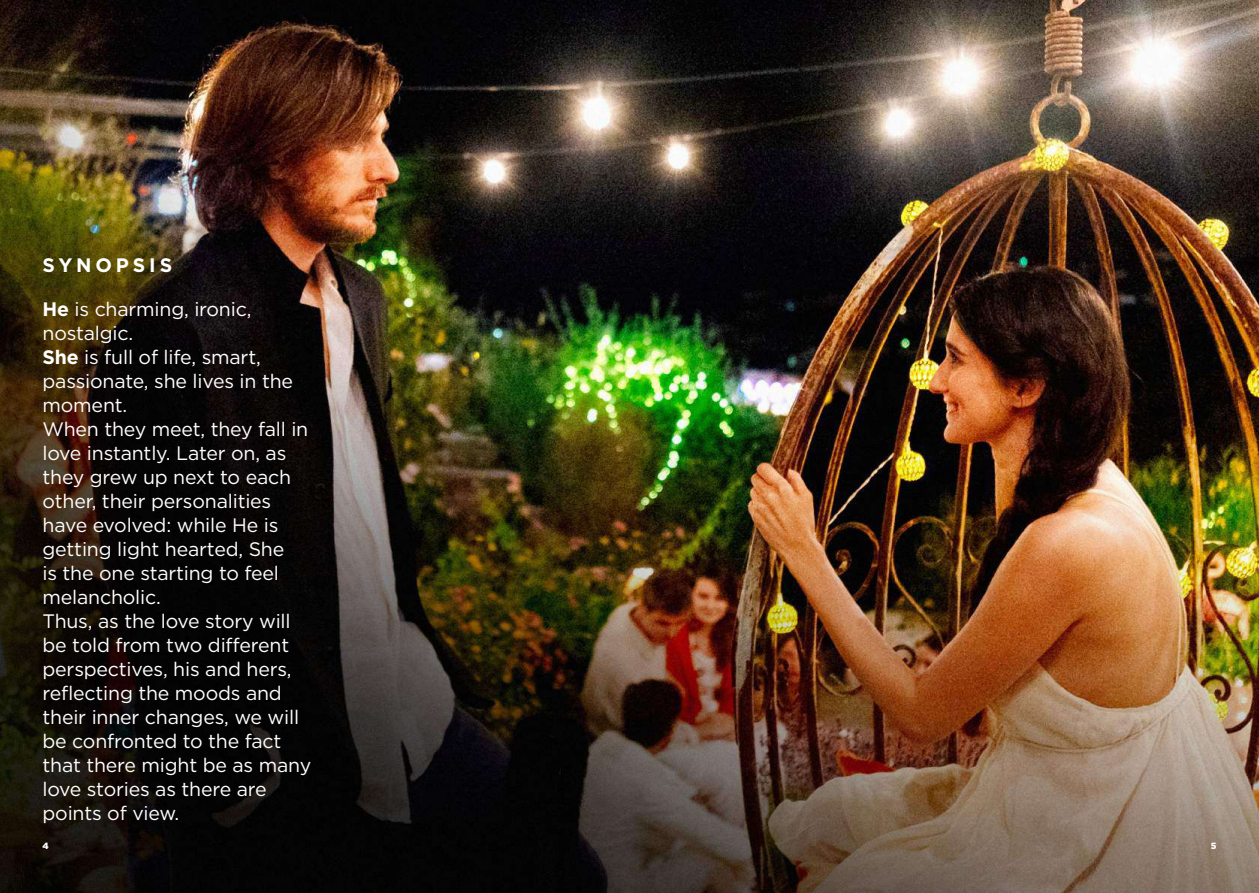
<style>
.page{position:relative;width:1259px;height:893px;background:#fff}
.page>*{position:absolute;margin:0;border:0;box-sizing:border-box;transform-origin:0 0}
.t1{font:19.5px/24px "Gotham";letter-spacing:-.01em;color:#fff}
.t2{font:700 19.5px "Gotham";letter-spacing:.2em;color:#fff}
.t3{font:900 9px "Gotham";color:#fff}
.s1{font-weight:700}
</style>
<div class="page">
<img style="left:0;top:0;width:1259px;height:893px">
<p class="t2" style="left:43px;top:254px;width:131px">SYNOPSIS</p>
<p class="t1" style="left:43px;top:297px;width:270px"><span class="s1">He</span> is charming, ironic, nostalgic.<br><span class="s1">She</span> is full of life, smart, passionate, she lives in the moment.<br>When they meet, they fall in love instantly. Later on, as they grew up next to each other, their personalities have evolved: while He is getting light hearted, She<br>is the one starting to feel melancholic.<br>Thus, as the love story will be told from two different perspectives, his and hers, reflecting the moods and their inner changes, we will be confronted to the fact that there might be as many love stories as there are points of view.</p>
<p class="t3" style="left:43px;top:840px;width:8px">4</p>
<p class="t3" style="left:1210px;top:840px;width:7px">5</p>
</div>
